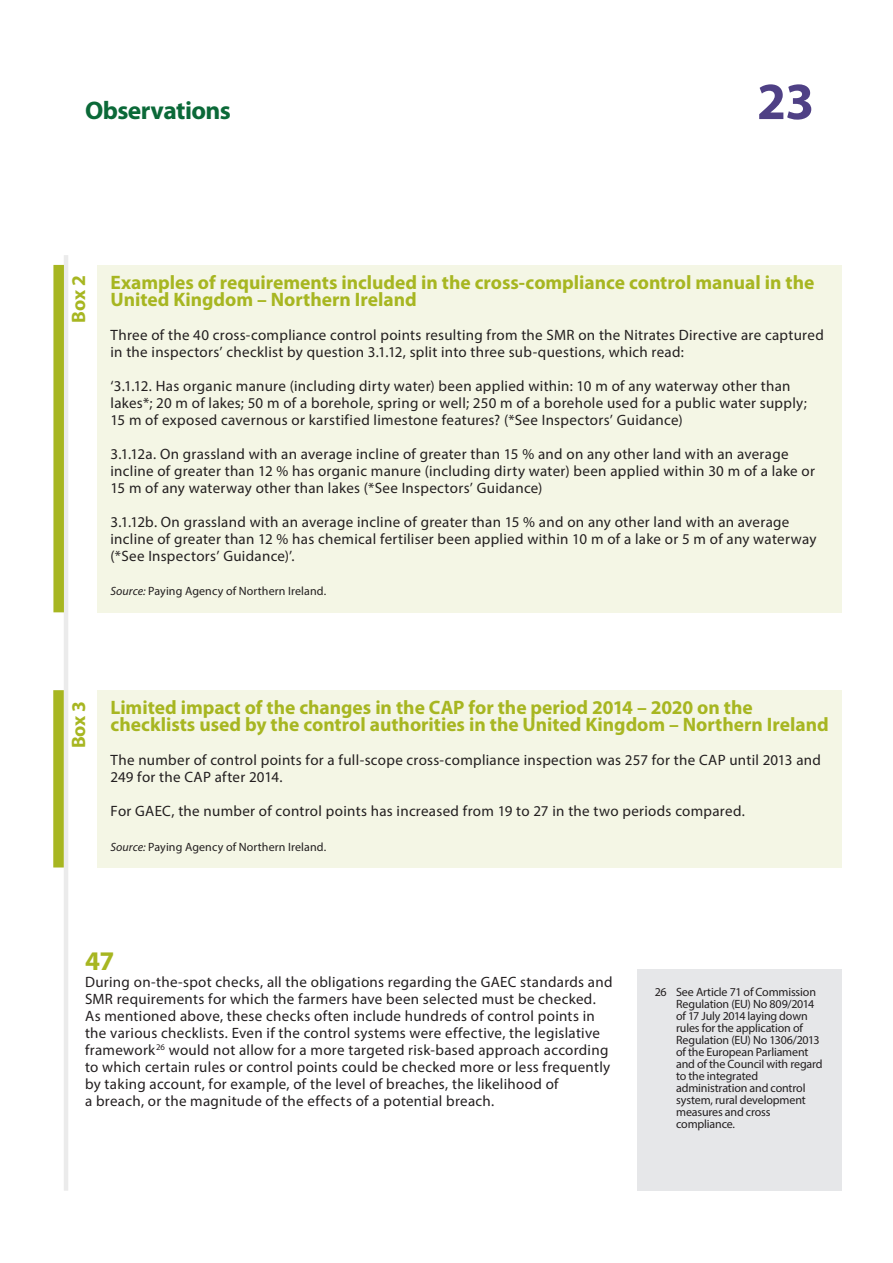
<style>
.page{position:relative;width:893px;height:1263px;background:#fff}
.page>*{position:absolute;margin:0;border:0;box-sizing:border-box;transform-origin:0 0}
.t1{font:700 52.5px "Myriad Pro";color:#4f4085}
.E_05_-_CHAP__1__TEXT{font:700 27px "Myriad Pro";color:#a7b621}
.t2{font:700 25.5px "Myriad Pro";letter-spacing:-.025em;color:#0b6938}
.F_02_-_BOX_TITRE_COL{font:700 19.5px/17px "Myriad Pro";color:#a7b621}
.F_01_-_GREEN_BOX_NUM{font:700 19.5px "Myriad Pro";letter-spacing:-.01em;color:#a7b621}
.F_04_-_BOX_TEXTE{font:15px/17px "Myriad Pro";letter-spacing:.02em;color:#231f20}
.E_05_-_CHAP__1__TEXT-2{font:15px/17px "Myriad Pro";letter-spacing:.02em;color:#231f20}
.E_08_-_CHAP__FOOTNOT{font:12px/12px "Myriad Pro";letter-spacing:-.015em;color:#231f20}
.F_07_-_SOURCE{font:12px "Myriad Pro";letter-spacing:.01em;color:#231f20}
.s1{font-style:italic}
</style>
<div class="page">
<hr style="left:64px;top:255px;width:4px;height:936px;background:#ebebeb">
<div style="left:98px;top:265px;width:744px;height:347px;background:#f4f6e5"></div>
<div style="left:98px;top:690px;width:744px;height:177px;background:#f4f6e5"></div>
<div style="left:53px;top:265px;width:11px;height:347px;background:#a7b621"></div>
<div style="left:53px;top:690px;width:11px;height:177px;background:#a7b621"></div>
<div style="left:638px;top:969px;width:204px;height:222px;background:#e6e7e9"></div>
<h3 class="t2" style="left:85px;top:96px;width:147px">Observations</h3>
<h1 class="t1" style="left:757px;top:72px;width:59px">23</h1>
<p class="F_01_-_GREEN_BOX_NUM" style="left:68px;top:323px;width:49px;rotate:-90deg">Box 2</p>
<p class="F_02_-_BOX_TITRE_COL" style="left:111px;top:274px;width:705px">Examples of requirements included in the cross‑compliance control manual in the<br>United Kingdom – Northern Ireland</p>
<p class="F_04_-_BOX_TEXTE" style="left:111px;top:326px;width:715px">Three of the 40 cross‑compliance control points resulting from the SMR on the Nitrates Directive are captured in the inspectors’ checklist by question 3.1.12, split into three sub‑questions, which read:</p>
<p class="F_04_-_BOX_TEXTE" style="left:111px;top:377px;width:698px">‘3.1.12. Has organic manure (including dirty water) been applied within: 10 m of any waterway other than lakes*; 20 m of lakes; 50 m of a borehole, spring or well; 250 m of a borehole used for a public water supply;<br>15 m of exposed cavernous or karstified limestone features? (*See Inspectors’ Guidance)</p>
<p class="F_04_-_BOX_TEXTE" style="left:111px;top:445px;width:706px">3.1.12a. On grassland with an average incline of greater than 15 % and on any other land with an average incline of greater than 12 % has organic manure (including dirty water) been applied within 30 m of a lake or<br>15 m of any waterway other than lakes (*See Inspectors’ Guidance)</p>
<p class="F_04_-_BOX_TEXTE" style="left:111px;top:514px;width:707px">3.1.12b. On grassland with an average incline of greater than 15 % and on any other land with an average incline of greater than 12 % has chemical fertiliser been applied within 10 m of a lake or 5 m of any waterway (*See Inspectors’ Guidance)’.</p>
<p class="F_07_-_SOURCE" style="left:111px;top:584px;width:217px"><span class="s1">Source:</span> Paying Agency of Northern Ireland.</p>
<p class="F_01_-_GREEN_BOX_NUM" style="left:68px;top:748px;width:49px;rotate:-90deg">Box 3</p>
<p class="F_02_-_BOX_TITRE_COL" style="left:111px;top:700px;width:720px">Limited impact of the changes in the CAP for the period 2014 – 2020 on the checklists used by the control authorities in the United Kingdom – Northern Ireland</p>
<p class="F_04_-_BOX_TEXTE" style="left:111px;top:752px;width:712px">The number of control points for a full‑scope cross‑compliance inspection was 257 for the CAP until 2013 and<br>249 for the CAP after 2014.</p>
<p class="F_04_-_BOX_TEXTE" style="left:111px;top:803px;width:636px">For GAEC, the number of control points has increased from 19 to 27 in the two periods compared.</p>
<p class="F_07_-_SOURCE" style="left:111px;top:839px;width:217px"><span class="s1">Source:</span> Paying Agency of Northern Ireland.</p>
<p class="E_05_-_CHAP__1__TEXT" style="left:85px;top:945px;width:31px">47</p>
<p class="E_05_-_CHAP__1__TEXT-2" style="left:85px;top:973px;width:529px">During on‑the‑spot checks, all the obligations regarding the GAEC standards and SMR requirements for which the farmers have been selected must be checked.<br>As mentioned above, these checks often include hundreds of control points in the various checklists. Even if the control systems were effective, the legislative framework<sup>26</sup> would not allow for a more targeted risk‑based approach according to which certain rules or control points could be checked more or less frequently by taking account, for example, of the level of breaches, the likelihood of<br>a breach, or the magnitude of the effects of a potential breach.</p>
<p class="E_08_-_CHAP__FOOTNOT" style="left:676px;top:985px;width:148px;text-indent:-21px">26 See Article 71 of Commission<br>Regulation (EU) No 809/2014 of 17 July 2014 laying down rules for the application of<br>Regulation (EU) No 1306/2013 of the European Parliament and of the Council with regard to the integrated administration and control system, rural development measures and cross compliance.</p>
</div>
